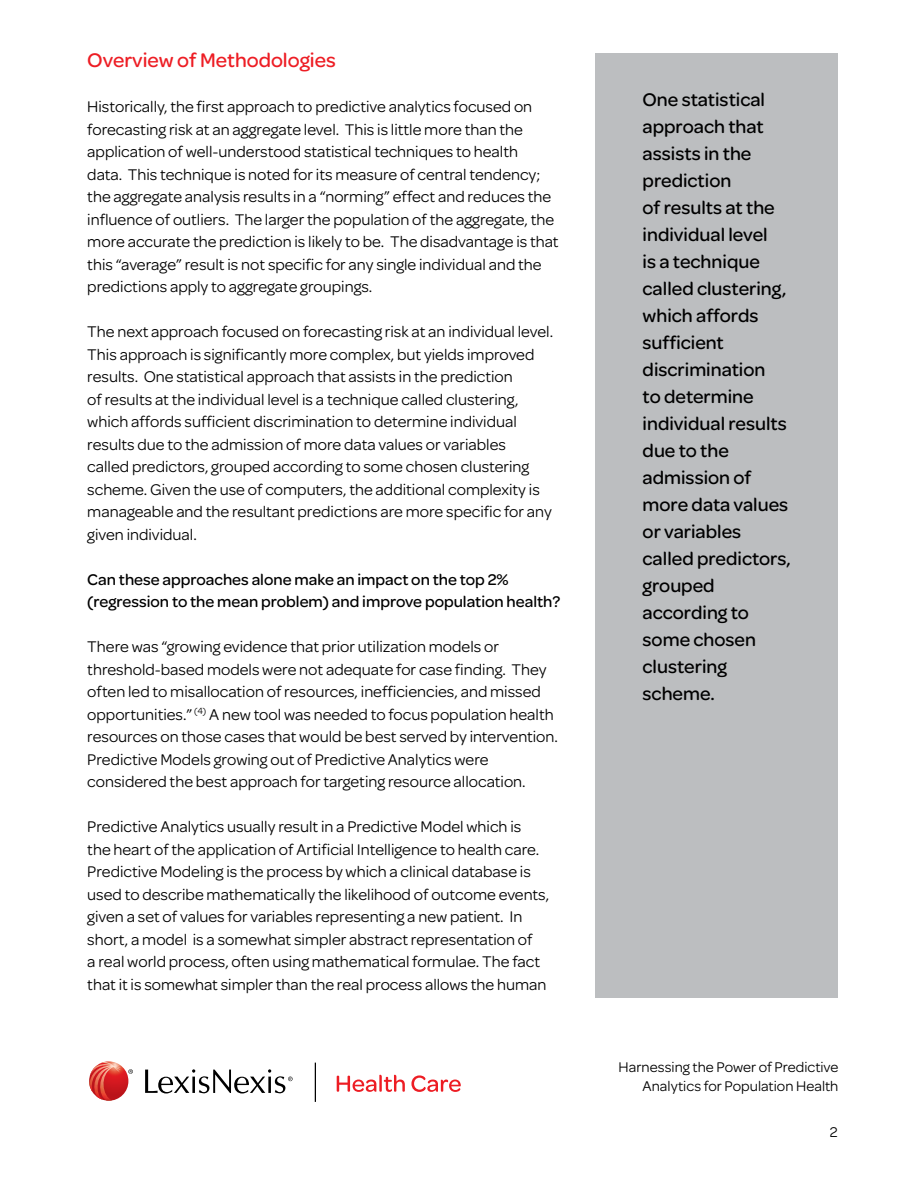
<style>
.page{position:relative;width:918px;height:1188px;background:#fff}
.page>*{position:absolute;margin:0;border:0;box-sizing:border-box;transform-origin:0 0}
.t1{font:500 21px "Omnes";color:#ed1d24}
.t2{font:500 19.5px/27px "Omnes";color:#000}
.t3{font:16.5px/22.5px "Omnes";color:#000}
.t4{font:500 16.5px/22.5px "Omnes";color:#000}
.t5{font:15px/19.5px "Omnes";color:#000;text-align:right}
</style>
<div class="page">
<div style="left:595px;top:53px;width:243px;height:945px;background:#bcbec0"></div>
<svg style="left:337px;top:1075px;width:68px;height:17px"></svg>
<svg style="left:411px;top:1075px;width:50px;height:17px"></svg>
<svg style="left:128px;top:1069px;width:5px;height:5px"></svg>
<svg style="left:145px;top:1069px;width:148px;height:25px"></svg>
<img style="left:89px;top:1061px;width:39px;height:40px;border-radius:20px">
<img style="left:89px;top:1062px;width:32px;height:39px">
<hr style="left:315px;top:1063px;width:1px;height:38px;background:#000">
<p class="t1" style="left:87px;top:46px;width:250px">Overview of Methodologies</p>
<p class="t3" style="left:87px;top:95px;width:473px">Historically, the first approach to predictive analytics focused on forecasting risk at an aggregate level. This is little more than the application of well-understood statistical techniques to health<br>data. This technique is noted for its measure of central tendency; the aggregate analysis results in a “norming” effect and reduces the influence of outliers. The larger the population of the aggregate, the more accurate the prediction is likely to be. The disadvantage is that this “average” result is not specific for any single individual and the predictions apply to aggregate groupings.</p>
<p class="t3" style="left:87px;top:320px;width:467px">The next approach focused on forecasting risk at an individual level.<br>This approach is significantly more complex, but yields improved results. One statistical approach that assists in the prediction<br>of results at the individual level is a technique called clustering, which affords sufficient discrimination to determine individual results due to the admission of more data values or variables<br>called predictors, grouped according to some chosen clustering scheme. Given the use of computers, the additional complexity is manageable and the resultant predictions are more specific for any given individual.</p>
<p class="t4" style="left:87px;top:567px;width:474px">Can these approaches alone make an impact on the top 2% (regression to the mean problem) and improve population health?</p>
<p class="t3" style="left:87px;top:635px;width:472px">There was “growing evidence that prior utilization models or threshold-based models were not adequate for case finding. They often led to misallocation of resources, inefficiencies, and missed opportunities.” <sup>(4)</sup> A new tool was needed to focus population health resources on those cases that would be best served by intervention.<br>Predictive Models growing out of Predictive Analytics were considered the best approach for targeting resource allocation.</p>
<p class="t3" style="left:87px;top:815px;width:463px">Predictive Analytics usually result in a Predictive Model which is<br>the heart of the application of Artificial Intelligence to health care.<br>Predictive Modeling is the process by which a clinical database is used to describe mathematically the likelihood of outcome events, given a set of values for variables representing a new patient. In short, a model is a somewhat simpler abstract representation of<br>a real world process, often using mathematical formulae. The fact that it is somewhat simpler than the real process allows the human</p>
<p class="t2" style="left:643px;top:85px;width:150px">One statistical approach that assists in the prediction<br>of results at the individual level<br>is a technique called clustering, which affords sufficient discrimination<br>to determine individual results due to the admission of more data values or variables called predictors, grouped according to some chosen clustering scheme.</p>
<p class="t5" style="left:618px;top:1056px;width:222px">Harnessing the Power of Predictive<br>Analytics for Population Health</p>
<p class="t5" style="left:830px;top:1122px;width:9px">2</p>
</div>
